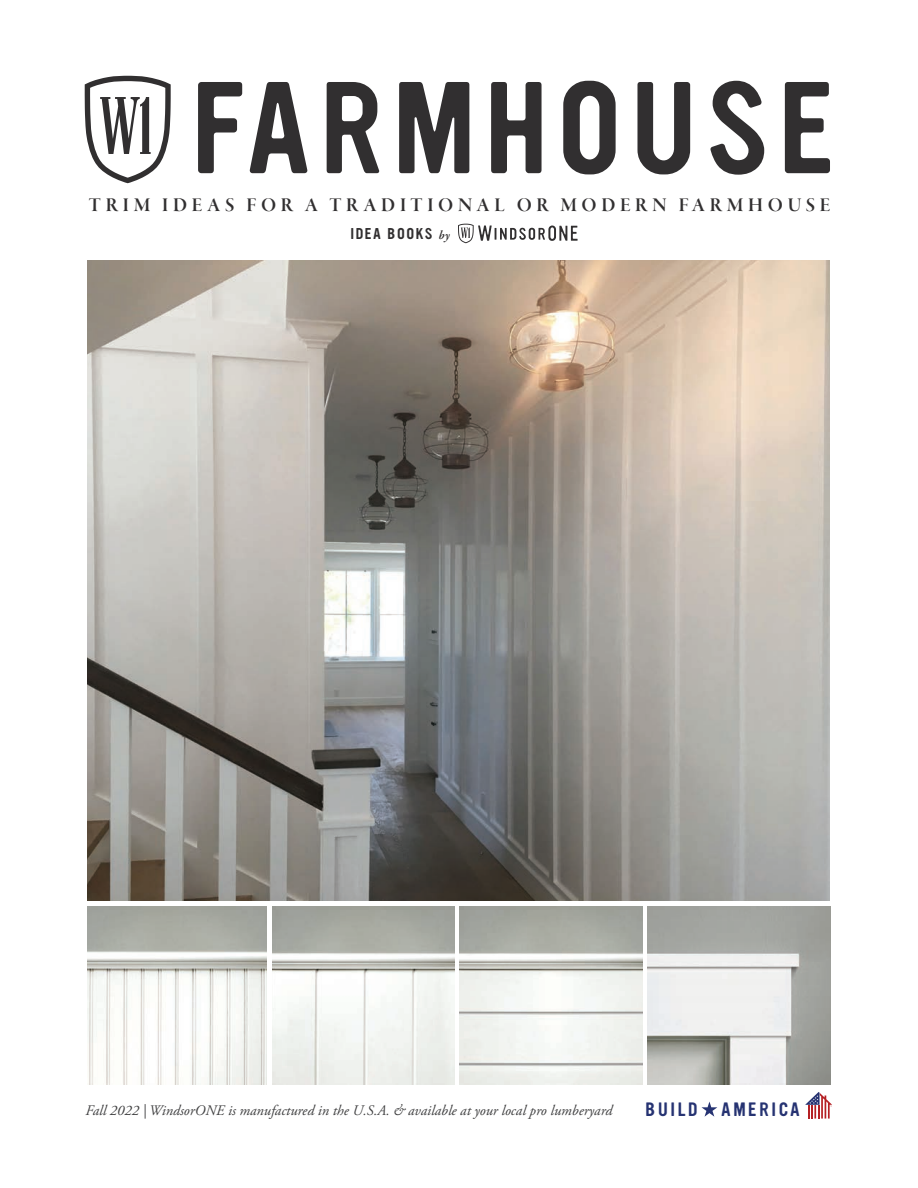
<style>
.page{position:relative;width:918px;height:1188px;background:#fff}
.page>*{position:absolute;margin:0;border:0;box-sizing:border-box;transform-origin:0 0}
.t1{font:114px "YWFT Ultramagnetic";letter-spacing:.08em;color:#312f30}
.t2{font:20.25px "Garamond Premr Pro Smbd Disp";letter-spacing:.23em;color:#312f30}
.t3{font:16.95px "YWFT Ultramagnetic";letter-spacing:.155em;color:#263372}
.t4{font:italic 14.55px "Adobe Garamond Pro";color:#3e3e3f}
.t5{font:13.65px "YWFT Ultramagnetic";letter-spacing:.11em;color:#312f30}
.s1{font-family:"Garamond Premr Pro";font-weight:600;font-style:italic;font-size:12.3px}
</style>
<div class="page">
<img style="left:88px;top:261px;width:742px;height:640px">
<img style="left:460px;top:906px;width:182px;height:178px">
<img style="left:88px;top:906px;width:179px;height:178px">
<img style="left:272px;top:906px;width:182px;height:178px">
<img style="left:648px;top:906px;width:182px;height:178px">
<svg style="left:85px;top:76px;width:86px;height:107px"></svg>
<svg style="left:458px;top:224px;width:120px;height:19px"></svg>
<svg style="left:805px;top:1092px;width:27px;height:27px"></svg>
<svg style="left:702px;top:1102px;width:15px;height:15px"></svg>
<p class="t1" style="left:192px;top:46px;width:645px">FARMHOUSE</p>
<p class="t2" style="left:89px;top:194px;width:743px">TRIM IDEAS FOR A TRADITIONAL OR MODERN FARMHOUSE</p>
<p class="t5" style="left:350px;top:224px;width:101px">IDEA BOOKS <span class="s1">by</span></p>
<p class="t4" style="left:86px;top:1101px;width:528px">Fall 2022 | WindsorONE is manufactured in the U.S.A. &amp; available at your local pro lumberyard</p>
<p class="t3" style="left:646px;top:1097px;width:54px">BUILD</p>
<p class="t3" style="left:721px;top:1097px;width:80px">AMERICA</p>
</div>
